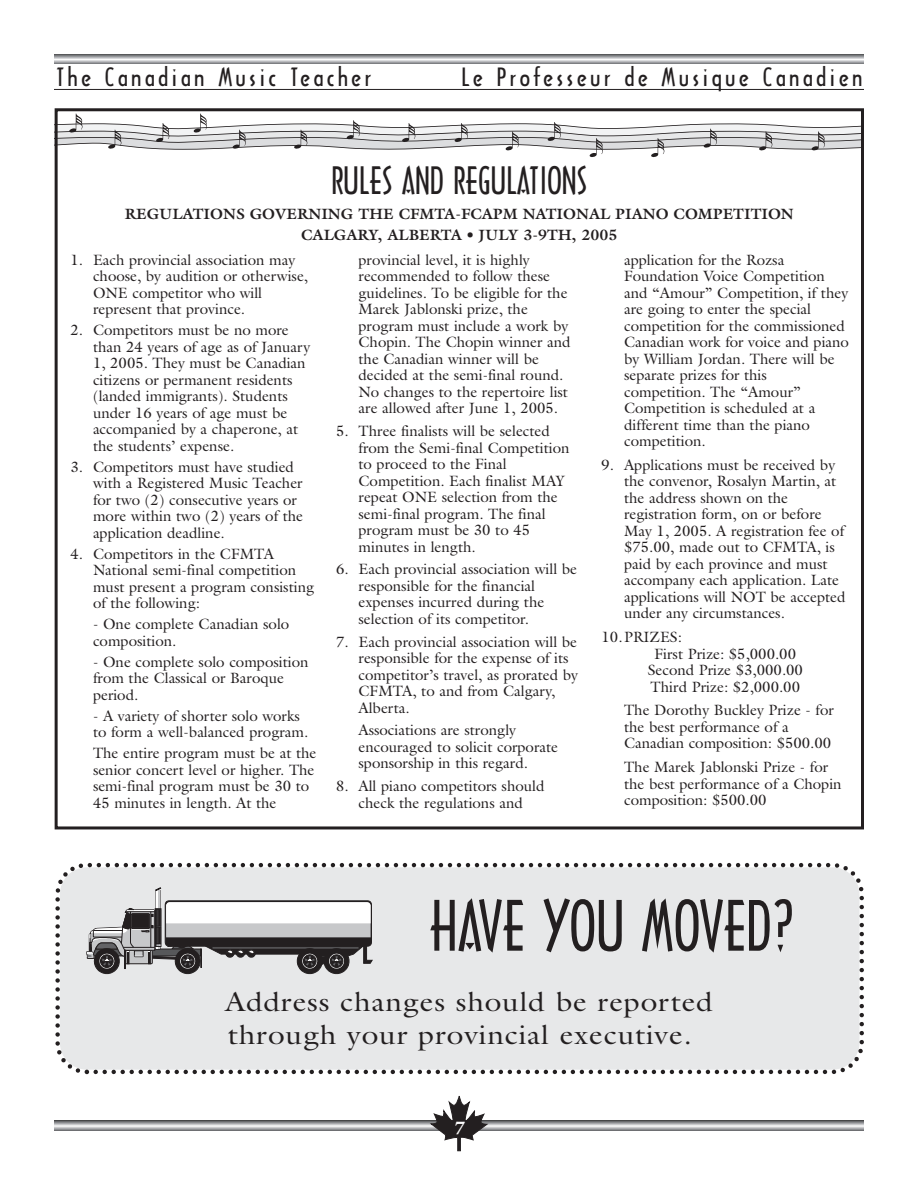
<style>
.page{position:relative;width:918px;height:1188px;background:#fff}
.page>*{position:absolute;margin:0;border:0;box-sizing:border-box;transform-origin:0 0}
.t1{font:66px "Arquitectura";color:#231f20}
.t2{font:36px "Arquitectura";color:#231f20}
.t3{font:27px/33px "Galliard";letter-spacing:.03em;color:#231f20;scale:1.1 1}
.t4{font:24px "Arquitectura";letter-spacing:.11em;color:#231f20;scale:1.2 1}
.t5{font:900 18px "Galliard";color:#fff}
.t6{font:15px/16.5px "Galliard";color:#231f20}
.t7{font:700 15px/21px "Galliard";color:#231f20;text-align:center}
</style>
<div class="page">
<svg style="left:54px;top:1121px;width:810px;height:9px;background:#b0b1b4"></svg>
<svg style="left:431px;top:1096px;width:56px;height:55px"></svg>
<svg style="left:54px;top:54px;width:810px;height:10px;background:#a9aaad"></svg>
<hr style="left:54px;top:89px;width:810px;height:1px;background:#231f20">
<svg style="left:59px;top:113px;width:801px;height:45px"></svg>
<div style="left:55px;top:108px;width:809px;height:721px;border:3px solid #231f20"></div>
<svg style="left:55px;top:862px;width:809px;height:213px;background:#e3e4e5"></svg>
<svg style="left:85px;top:1070px;width:4px;height:4px"></svg>
<hr style="left:156px;top:890px;width:3px;height:59px;background:#c7c8ca">
<hr style="left:156px;top:890px;width:2px;height:59px;background:#fff">
<svg style="left:156px;top:888px;width:5px;height:3px"></svg>
<svg style="left:86px;top:901px;width:286px;height:73px"></svg>
<h3 class="t4" style="left:56px;top:63px;width:264px">The Canadian Music Teacher</h3>
<h3 class="t4" style="left:461px;top:63px;width:336px">Le Professeur de Musique Canadien</h3>
<h2 class="t2" style="left:331px;top:160px;width:257px">RULES AND REGULATIONS</h2>
<p class="t7" style="left:125px;top:204px;width:671px">REGULATIONS GOVERNING THE CFMTA-FCAPM NATIONAL PIANO COMPETITION<br>CALGARY, ALBERTA • JULY 3-9TH, 2005</p>
<p class="t6" style="left:93px;top:251px;width:217px;text-indent:-22px">1. Each provincial association may choose, by audition or otherwise,<br>ONE competitor who will represent that province.</p>
<p class="t6" style="left:93px;top:322px;width:219px;text-indent:-23px">2. Competitors must be no more than 24 years of age as of January<br>1, 2005. They must be Canadian citizens or permanent residents (landed immigrants). Students under 16 years of age must be accompanied by a chaperone, at the students’ expense.</p>
<p class="t6" style="left:93px;top:458px;width:212px;text-indent:-22px">3. Competitors must have studied with a Registered Music Teacher for two (2) consecutive years or more within two (2) years of the application deadline.</p>
<p class="t6" style="left:93px;top:545px;width:223px;text-indent:-23px">4. Competitors in the CFMTA<br>National semi-final competition must present a program consisting of the following:</p>
<p class="t6" style="left:93px;top:616px;width:198px">- One complete Canadian solo composition.</p>
<p class="t6" style="left:93px;top:653px;width:217px">- One complete solo composition from the Classical or Baroque period.</p>
<p class="t6" style="left:93px;top:707px;width:217px">- A variety of shorter solo works to form a well-balanced program.</p>
<p class="t6" style="left:93px;top:745px;width:225px">The entire program must be at the senior concert level or higher. The semi-final program must be 30 to<br>45 minutes in length. At the</p>
<p class="t6" style="left:359px;top:251px;width:213px">provincial level, it is highly recommended to follow these guidelines. To be eligible for the<br>Marek Jablonski prize, the program must include a work by<br>Chopin. The Chopin winner and the Canadian winner will be decided at the semi-final round.<br>No changes to the repertoire list are allowed after June 1, 2005.</p>
<p class="t6" style="left:359px;top:423px;width:213px;text-indent:-22px">5. Three finalists will be selected from the Semi-final Competition to proceed to the Final<br>Competition. Each finalist MAY repeat ONE selection from the semi-final program. The final program must be 30 to 45 minutes in length.</p>
<p class="t6" style="left:359px;top:561px;width:220px;text-indent:-22px">6. Each provincial association will be responsible for the financial expenses incurred during the selection of its competitor.</p>
<p class="t6" style="left:359px;top:633px;width:221px;text-indent:-22px">7. Each provincial association will be responsible for the expense of its competitor’s travel, as prorated by<br>CFMTA, to and from Calgary,<br>Alberta.</p>
<p class="t6" style="left:359px;top:722px;width:201px">Associations are strongly encouraged to solicit corporate sponsorship in this regard.</p>
<p class="t6" style="left:336px;top:778px;width:210px;text-align:center">8. All piano competitors should check the regulations and</p>
<p class="t6" style="left:624px;top:251px;width:226px">application for the Rozsa<br>Foundation Voice Competition and “Amour” Competition, if they are going to enter the special competition for the commissioned<br>Canadian work for voice and piano by William Jordan. There will be separate prizes for this competition. The “Amour”<br>Competition is scheduled at a different time than the piano competition.</p>
<p class="t6" style="left:624px;top:457px;width:223px;text-indent:-22px">9. Applications must be received by the convenor, Rosalyn Martin, at the address shown on the registration form, on or before<br>May 1, 2005. A registration fee of $75.00, made out to CFMTA, is paid by each province and must accompany each application. Late applications will NOT be accepted under any circumstances.</p>
<p class="t6" style="left:602px;top:629px;width:82px">10.PRIZES:</p>
<p class="t6" style="left:655px;top:645px;width:143px">First Prize: $5,000.00</p>
<p class="t6" style="left:648px;top:662px;width:157px">Second Prize $3,000.00</p>
<p class="t6" style="left:651px;top:678px;width:151px">Third Prize: $2,000.00</p>
<p class="t6" style="left:624px;top:702px;width:211px">The Dorothy Buckley Prize - for the best performance of a<br>Canadian composition: $500.00</p>
<p class="t6" style="left:624px;top:759px;width:219px">The Marek Jablonski Prize - for the best performance of a Chopin composition: $500.00</p>
<h1 class="t1" style="left:429px;top:889px;width:366px">HAVE YOU MOVED?</h1>
<h3 class="t3" style="left:225px;top:985px;width:445px">Address changes should be reported through your provincial executive.</h3>
<p class="t5" style="left:454px;top:1121px;width:12px">7</p>
</div>
